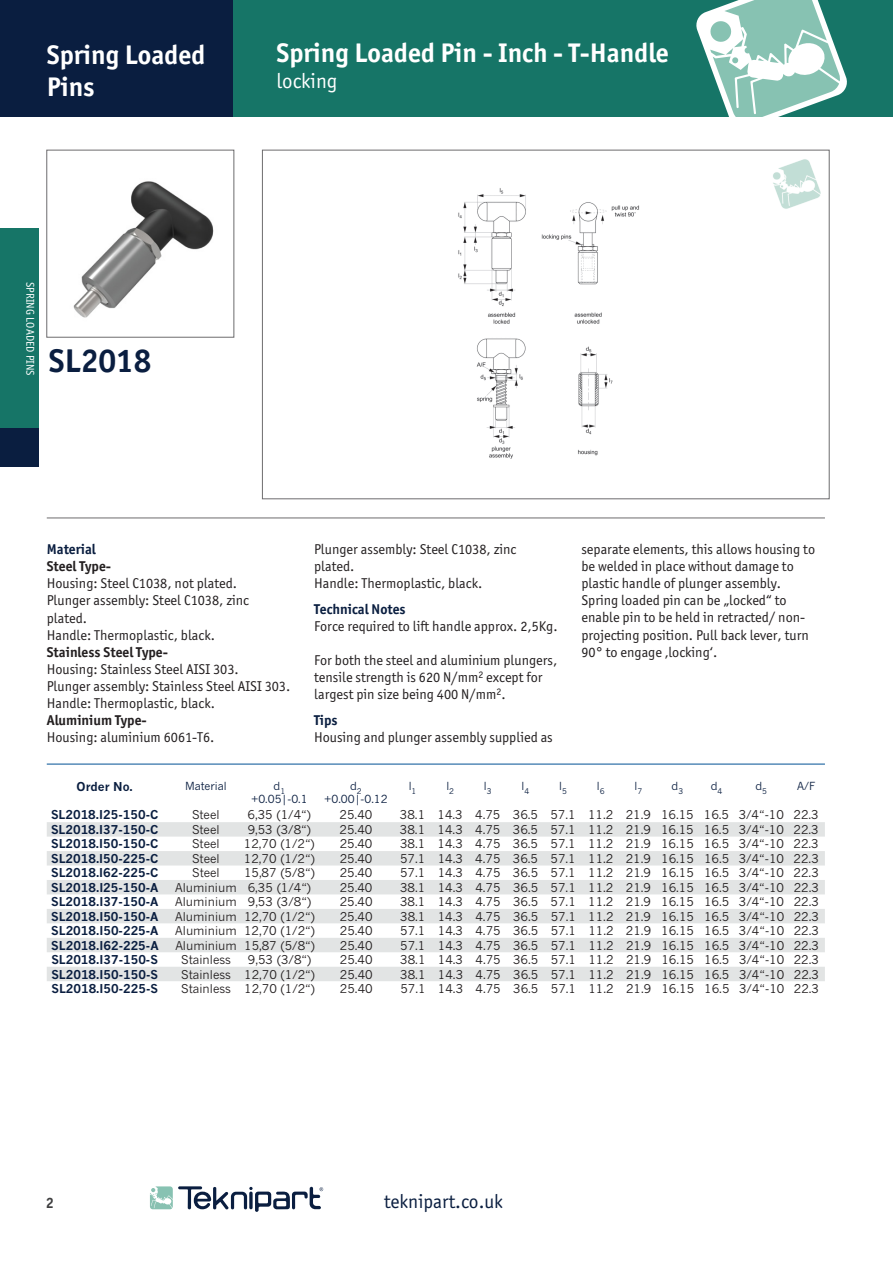
<style>
.page{position:relative;width:893px;height:1263px;background:#fff}
.page>*{position:absolute;margin:0;border:0;box-sizing:border-box;transform-origin:0 0}
.t1{font:700 33px "Officina Sans ITC Pro";color:#0a1e40}
.t2{font:700 27px/32.4px "Officina Sans ITC Pro";color:#fff}
.t3{font:21px "Officina Sans ITC Pro";color:#fff}
.t4{font:19.5px "Officina Sans ITC Pro";color:#0a1e40}
.t5{font:700 15px "Officina Sans ITC Pro";color:#3e3e3f}
.t6{font:14.25px/17.1px "Officina Sans ITC Pro";color:#231f20}
.t7{font:700 14.25px "Officina Sans ITC Pro";color:#231f20}
.t8{font:700 14.25px "Officina Sans ITC Pro";color:#0a1e40}
.t9{font:12px "News Gothic MT Pro";color:#231f20}
.t10{font:700 12px "News Gothic MT Pro";color:#0a1e40}
.t11{font:11.25px "Officina Sans ITC Pro";color:#fff}
.t12{font:11.1px/13.2px "News Gothic MT Pro";color:#0a1e40;text-align:center}
</style>
<div class="page">
<div style="left:0;top:0;width:234px;height:116px;background:#0a1e40"></div>
<div style="left:0;top:228px;width:38px;height:200px;background:#167567"></div>
<div style="left:0;top:428px;width:38px;height:38px;background:#0a1e40"></div>
<div style="left:234px;top:0;width:659px;height:116px;background:#167567"></div>
<svg style="left:696px;top:0;width:151px;height:116px"></svg>
<div style="left:47px;top:150px;width:187px;height:187px;border:1px solid #6d6c6e"></div>
<svg style="left:47px;top:822px;width:778px;height:159px;fill:#e2e4e4"></svg>
<img style="left:73px;top:181px;width:141px;height:137px">
<img style="left:458px;top:188px;width:182px;height:271px">
<img style="left:773px;top:159px;width:48px;height:50px">
<svg style="left:150px;top:1186px;width:173px;height:26px"></svg>
<hr style="left:47px;top:518px;width:778px;height:1px;background:#6d6c6e">
<hr style="left:47px;top:764px;width:778px;height:1px;background:#015194">
<h2 class="t2" style="left:47px;top:38px;width:160px">Spring Loaded<br>Pins</h2>
<h2 class="t2" style="left:276px;top:36px;width:394px">Spring Loaded Pin - Inch - T-Handle</h2>
<h3 class="t3" style="left:276px;top:69px;width:63px">locking</h3>
<p class="t11" style="left:37px;top:282px;width:95px;rotate:90deg">SPRING LOADED PINS</p>
<h1 class="t1" style="left:49px;top:340px;width:104px">SL2018</h1>
<p class="t8" style="left:47px;top:540px;width:51px">Material</p>
<p class="t7" style="left:47px;top:557px;width:66px">Steel Type-</p>
<p class="t6" style="left:47px;top:575px;width:204px">Housing: Steel C1038, not plated.<br>Plunger assembly: Steel C1038, zinc plated.<br>Handle: Thermoplastic, black.</p>
<p class="t7" style="left:47px;top:643px;width:123px">Stainless Steel Type-</p>
<p class="t6" style="left:47px;top:660px;width:245px">Housing: Stainless Steel AISI 303.<br>Plunger assembly: Stainless Steel AISI 303.<br>Handle: Thermoplastic, black.</p>
<p class="t7" style="left:47px;top:711px;width:102px">Aluminium Type-</p>
<p class="t6" style="left:47px;top:729px;width:169px">Housing: aluminium 6061-T6.</p>
<p class="t6" style="left:314px;top:541px;width:204px">Plunger assembly: Steel C1038, zinc plated.<br>Handle: Thermoplastic, black.</p>
<p class="t8" style="left:314px;top:600px;width:93px">Technical Notes</p>
<p class="t6" style="left:314px;top:617px;width:245px">Force required to lift handle approx. 2,5Kg.</p>
<p class="t6" style="left:314px;top:652px;width:245px">For both the steel and aluminium plungers, tensile strength is 620 N/mm<sup>2</sup> except for largest pin size being 400 N/mm<sup>2</sup>.</p>
<p class="t8" style="left:314px;top:711px;width:25px">Tips</p>
<p class="t6" style="left:314px;top:729px;width:240px">Housing and plunger assembly supplied as</p>
<p class="t6" style="left:581px;top:541px;width:235px">separate elements, this allows housing to be welded in place without damage to plastic handle of plunger assembly.<br>Spring loaded pin can be „locked“ to enable pin to be held in retracted/ non&shy;projecting position. Pull back lever, turn 90° to engage ‚locking‘.</p>
<p class="t10" style="left:77px;top:779px;width:58px">Order No.</p>
<p class="t12" style="left:185px;top:779px;width:43px">Material</p>
<p class="t12" style="left:251px;top:779px;width:58px">d<sub>1 </sub>+0.05|-0.1</p>
<p class="t12" style="left:324px;top:779px;width:65px">d<sub>2 </sub>+0.00|-0.12</p>
<p class="t12" style="left:409px;top:779px;width:9px">l<sub>1</sub></p>
<p class="t12" style="left:446px;top:779px;width:9px">l<sub>2</sub></p>
<p class="t12" style="left:484px;top:779px;width:9px">l<sub>3</sub></p>
<p class="t12" style="left:522px;top:779px;width:9px">l<sub>4</sub></p>
<p class="t12" style="left:559px;top:779px;width:9px">l<sub>5</sub></p>
<p class="t12" style="left:597px;top:779px;width:9px">l<sub>6</sub></p>
<p class="t12" style="left:634px;top:779px;width:9px">l<sub>7</sub></p>
<p class="t12" style="left:672px;top:779px;width:13px">d<sub>3</sub></p>
<p class="t12" style="left:711px;top:779px;width:13px">d<sub>4</sub></p>
<p class="t12" style="left:755px;top:779px;width:13px">d<sub>5</sub></p>
<p class="t12" style="left:797px;top:779px;width:20px">A/F</p>
<p class="t10" style="left:51px;top:808px;width:109px">SL2018.I25-150-C</p>
<p class="t9" style="left:192px;top:808px;width:29px">Steel</p>
<p class="t9" style="left:248px;top:808px;width:65px">6,35 (1/4“)</p>
<p class="t9" style="left:340px;top:808px;width:34px">25.40</p>
<p class="t9" style="left:400px;top:808px;width:420px">38.1 14.3 4.75 36.5 57.1 11.2 21.9 16.15 16.5 3/4“-10 22.3</p>
<p class="t10" style="left:51px;top:822px;width:109px">SL2018.I37-150-C</p>
<p class="t9" style="left:192px;top:822px;width:29px">Steel</p>
<p class="t9" style="left:248px;top:822px;width:65px">9,53 (3/8“)</p>
<p class="t9" style="left:340px;top:822px;width:34px">25.40</p>
<p class="t9" style="left:400px;top:822px;width:420px">38.1 14.3 4.75 36.5 57.1 11.2 21.9 16.15 16.5 3/4“-10 22.3</p>
<p class="t10" style="left:51px;top:837px;width:109px">SL2018.I50-150-C</p>
<p class="t9" style="left:192px;top:837px;width:29px">Steel</p>
<p class="t9" style="left:244px;top:837px;width:72px">12,70 (1/2“)</p>
<p class="t9" style="left:340px;top:837px;width:34px">25.40</p>
<p class="t9" style="left:400px;top:837px;width:420px">38.1 14.3 4.75 36.5 57.1 11.2 21.9 16.15 16.5 3/4“-10 22.3</p>
<p class="t10" style="left:51px;top:851px;width:109px">SL2018.I50-225-C</p>
<p class="t9" style="left:192px;top:851px;width:29px">Steel</p>
<p class="t9" style="left:244px;top:851px;width:72px">12,70 (1/2“)</p>
<p class="t9" style="left:340px;top:851px;width:34px">25.40</p>
<p class="t9" style="left:400px;top:851px;width:420px">57.1 14.3 4.75 36.5 57.1 11.2 21.9 16.15 16.5 3/4“-10 22.3</p>
<p class="t10" style="left:51px;top:865px;width:109px">SL2018.I62-225-C</p>
<p class="t9" style="left:192px;top:866px;width:29px">Steel</p>
<p class="t9" style="left:244px;top:866px;width:72px">15,87 (5/8“)</p>
<p class="t9" style="left:340px;top:866px;width:34px">25.40</p>
<p class="t9" style="left:400px;top:866px;width:420px">57.1 14.3 4.75 36.5 57.1 11.2 21.9 16.15 16.5 3/4“-10 22.3</p>
<p class="t10" style="left:51px;top:880px;width:109px">SL2018.I25-150-A</p>
<p class="t9" style="left:175px;top:880px;width:137px">Aluminium 6,35 (1/4“)</p>
<p class="t9" style="left:340px;top:880px;width:34px">25.40</p>
<p class="t9" style="left:400px;top:880px;width:420px">38.1 14.3 4.75 36.5 57.1 11.2 21.9 16.15 16.5 3/4“-10 22.3</p>
<p class="t10" style="left:51px;top:894px;width:109px">SL2018.I37-150-A</p>
<p class="t9" style="left:175px;top:894px;width:137px">Aluminium 9,53 (3/8“)</p>
<p class="t9" style="left:340px;top:894px;width:34px">25.40</p>
<p class="t9" style="left:400px;top:894px;width:420px">38.1 14.3 4.75 36.5 57.1 11.2 21.9 16.15 16.5 3/4“-10 22.3</p>
<p class="t10" style="left:51px;top:909px;width:109px">SL2018.I50-150-A</p>
<p class="t9" style="left:175px;top:909px;width:141px">Aluminium 12,70 (1/2“)</p>
<p class="t9" style="left:340px;top:909px;width:34px">25.40</p>
<p class="t9" style="left:400px;top:909px;width:420px">38.1 14.3 4.75 36.5 57.1 11.2 21.9 16.15 16.5 3/4“-10 22.3</p>
<p class="t10" style="left:51px;top:923px;width:109px">SL2018.I50-225-A</p>
<p class="t9" style="left:175px;top:923px;width:141px">Aluminium 12,70 (1/2“)</p>
<p class="t9" style="left:340px;top:923px;width:34px">25.40</p>
<p class="t9" style="left:400px;top:923px;width:420px">57.1 14.3 4.75 36.5 57.1 11.2 21.9 16.15 16.5 3/4“-10 22.3</p>
<p class="t10" style="left:51px;top:938px;width:109px">SL2018.I62-225-A</p>
<p class="t9" style="left:175px;top:938px;width:141px">Aluminium 15,87 (5/8“)</p>
<p class="t9" style="left:340px;top:938px;width:34px">25.40</p>
<p class="t9" style="left:400px;top:938px;width:420px">57.1 14.3 4.75 36.5 57.1 11.2 21.9 16.15 16.5 3/4“-10 22.3</p>
<p class="t10" style="left:51px;top:952px;width:108px">SL2018.I37-150-S</p>
<p class="t9" style="left:181px;top:952px;width:51px">Stainless</p>
<p class="t9" style="left:248px;top:952px;width:65px">9,53 (3/8“)</p>
<p class="t9" style="left:340px;top:952px;width:34px">25.40</p>
<p class="t9" style="left:400px;top:952px;width:420px">38.1 14.3 4.75 36.5 57.1 11.2 21.9 16.15 16.5 3/4“-10 22.3</p>
<p class="t10" style="left:51px;top:967px;width:108px">SL2018.I50-150-S</p>
<p class="t9" style="left:181px;top:967px;width:135px">Stainless 12,70 (1/2“)</p>
<p class="t9" style="left:340px;top:967px;width:34px">25.40</p>
<p class="t9" style="left:400px;top:967px;width:420px">38.1 14.3 4.75 36.5 57.1 11.2 21.9 16.15 16.5 3/4“-10 22.3</p>
<p class="t10" style="left:51px;top:981px;width:108px">SL2018.I50-225-S</p>
<p class="t9" style="left:181px;top:981px;width:135px">Stainless 12,70 (1/2“)</p>
<p class="t9" style="left:340px;top:981px;width:34px">25.40</p>
<p class="t9" style="left:400px;top:981px;width:420px">57.1 14.3 4.75 36.5 57.1 11.2 21.9 16.15 16.5 3/4“-10 22.3</p>
<p class="t5" style="left:46px;top:1193px;width:10px">2</p>
<h3 class="t4" style="left:384px;top:1189px;width:120px">teknipart.co.uk</h3>
</div>
